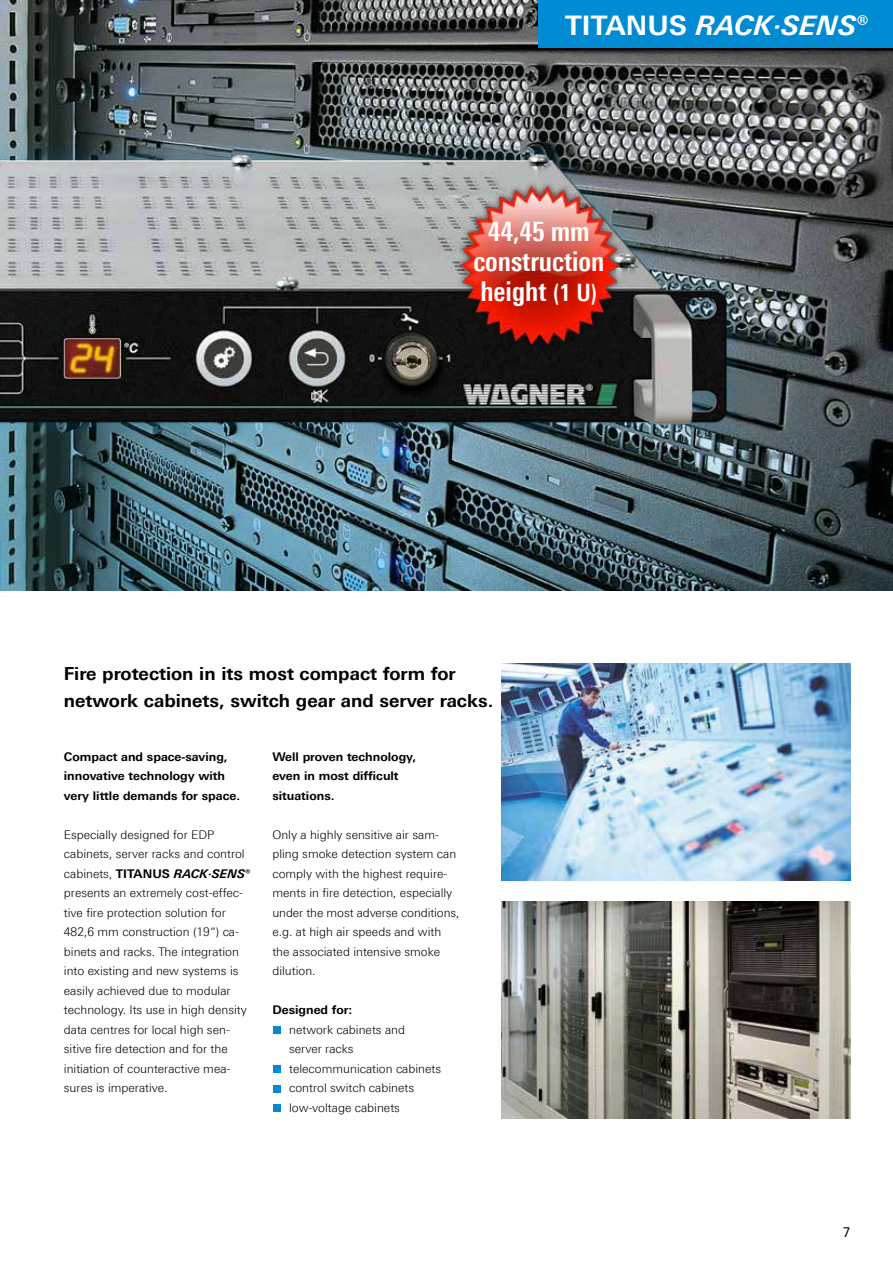
<style>
.page{position:relative;width:893px;height:1263px;background:#fff}
.page>*{position:absolute;margin:0;border:0;box-sizing:border-box;transform-origin:0 0}
.t1{font:700 condensed 27.3px/29.8px "LT Univers";color:#fff;text-align:center}
.t2{font:italic 700 27px "LT Univers Basic";color:#fff}
.t3{font:700 18px/27px "LT Univers Basic";color:#000}
.t4{font:13.5px "LT Univers Typewriter";color:#000}
.t5{font:300 12px/19.5px "LT Univers Basic";color:#000}
.t6{font:700 12px/19.5px "LT Univers Basic";color:#000}
.s1{font-style:normal}
.s2{font-size:24px}
.s3{font-weight:700}
.s4{font-weight:700;font-style:italic}
</style>
<div class="page">
<img style="left:0;top:0;width:893px;height:590px">
<div style="left:0;top:135px;width:746px;height:317px;background:#009fe3;opacity:.2"></div>
<img style="left:0;top:137px;width:743px;height:309px">
<div style="left:538px;top:0;width:355px;height:48px;background:#008bd2"></div>
<img style="left:450px;top:176px;width:177px;height:176px">
<img style="left:0;top:452px;width:22px;height:139px">
<div style="left:273px;top:1026px;width:8px;height:7px;background:#008bd2"></div>
<div style="left:273px;top:1065px;width:8px;height:8px;background:#008bd2"></div>
<div style="left:273px;top:1085px;width:8px;height:7px;background:#008bd2"></div>
<div style="left:273px;top:1104px;width:8px;height:8px;background:#008bd2"></div>
<img style="left:502px;top:901px;width:348px;height:217px">
<img style="left:502px;top:663px;width:348px;height:217px">
<h2 class="t2" style="left:565px;top:10px;width:305px"><span class="s1">TITANUS</span> RACK·SENS<span class="s1">®</span></h2>
<h1 class="t1" style="left:473px;top:217px;width:132px">44,45 mm construction height <span class="s2">(1 U)</span></h1>
<h3 class="t3" style="left:64px;top:660px;width:431px">Fire protection in its most compact form for network cabinets, switch gear and server racks.</h3>
<p class="t6" style="left:64px;top:746px;width:178px">Compact and space-saving, innovative technology with very little demands for space.</p>
<p class="t5" style="left:64px;top:824px;width:188px">Especially designed for EDP cabinets, server racks and control cabinets, <span class="s3">TITANUS</span> <span class="s4">RACK·SENS</span><span class="s3">® </span>presents an extremely cost-effec&shy;tive fire protection solution for<br>482,6 mm construction (19“) ca-- binets and racks. The integration into existing and new systems is easily achieved due to modular technology. Its use in high density data centres for local high sen&shy;sitive fire detection and for the initiation of counteractive mea-- sures is imperative.</p>
<p class="t6" style="left:272px;top:746px;width:145px">Well proven technology, even in most difficult situations.</p>
<p class="t5" style="left:272px;top:824px;width:189px">Only a highly sensitive air sam&shy;pling smoke detection system can comply with the highest require&shy;ments in fire detection, especially under the most adverse conditions, e.g. at high air speeds and with the associated intensive smoke dilution.</p>
<p class="t6" style="left:272px;top:1000px;width:81px">Designed for:</p>
<p class="t5" style="left:289px;top:1019px;width:154px">network cabinets and<br>server racks telecommunication cabinets control switch cabinets low-voltage cabinets</p>
<p class="t4" style="left:842px;top:1225px;width:10px">7</p>
</div>
